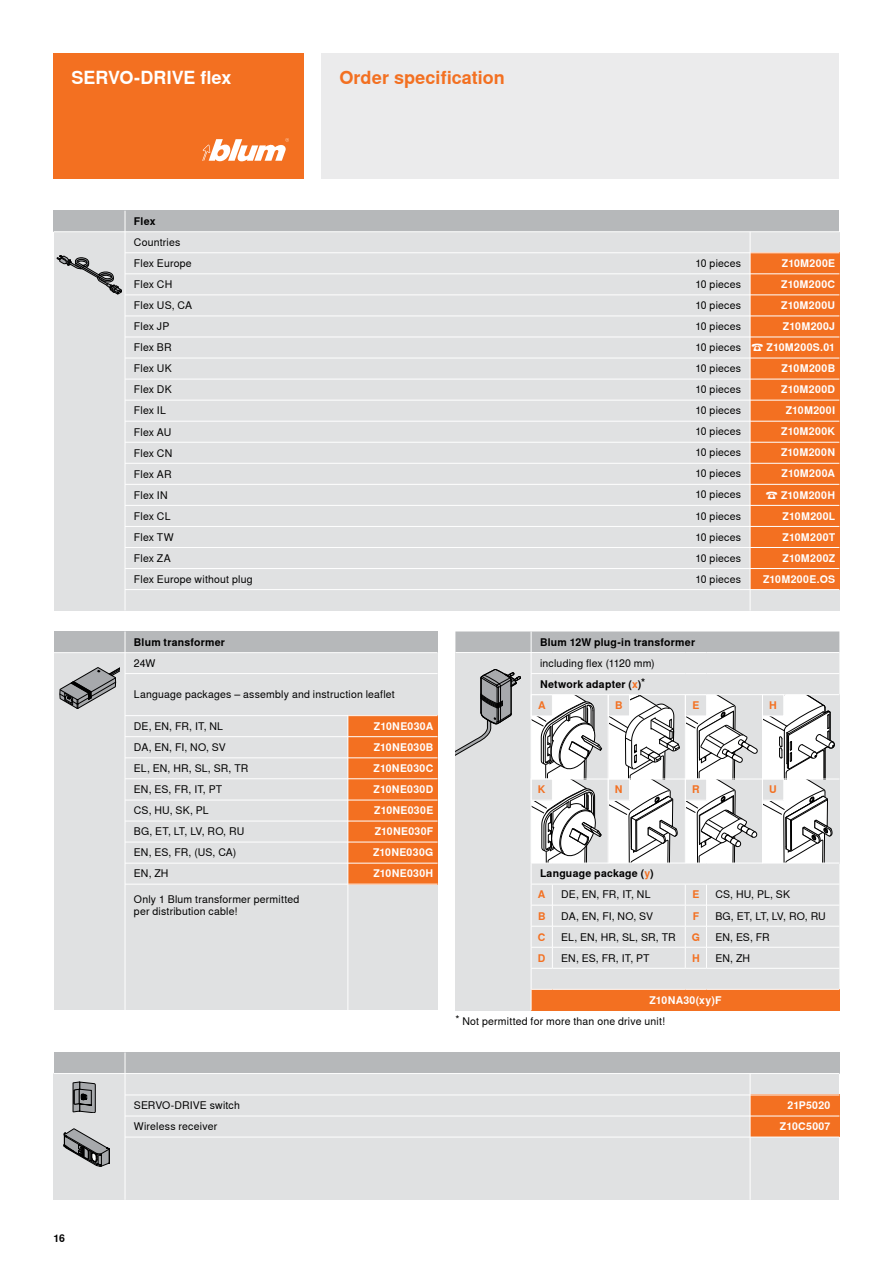
<style>
.page{position:relative;width:893px;height:1263px;background:#fff}
.page>*{position:absolute;margin:0;border:0;box-sizing:border-box;transform-origin:0 0}
.t1{font:700 18px "Nimbus Sans Global";letter-spacing:.005em;color:#f37021}
.t2{font:700 18px "Nimbus Sans Global";letter-spacing:-.01em;color:#fff}
.t3{font:10.5px/21px "Nimbus Sans Global";letter-spacing:.015em;color:#000}
.t4{font:700 10.5px/21px "Nimbus Sans Global";letter-spacing:.03em;color:#fff;text-align:right}
.t5{font:700 10.5px/21px "Nimbus Sans Global";letter-spacing:.02em;color:#000}
.t6{font:700 10.5px "Nimbus Sans Global";color:#f37021}
.s1{font-weight:700}
.s2{font-weight:700;color:#f37021}
.s3{color:#f37021}
</style>
<div class="page">
<div style="left:54px;top:54px;width:250px;height:125px;background:#f37021"></div>
<div style="left:321px;top:54px;width:518px;height:125px;background:#ebebec"></div>
<svg style="left:202px;top:138px;width:87px;height:23px"></svg>
<div style="left:54px;top:232px;width:785px;height:378px;background:#e0e1e2"></div>
<div style="left:54px;top:1073px;width:785px;height:127px;background:#e0e1e2"></div>
<div style="left:54px;top:652px;width:384px;height:358px;background:#e0e1e2"></div>
<div style="left:750px;top:1094px;width:89px;height:43px;background:#f37021"></div>
<div style="left:54px;top:211px;width:785px;height:21px;background:#b6b8ba"></div>
<div style="left:54px;top:631px;width:384px;height:21px;background:#b6b8ba"></div>
<div style="left:54px;top:1052px;width:785px;height:21px;background:#b6b8ba"></div>
<svg style="left:57px;top:255px;width:65px;height:39px"></svg>
<svg style="left:60px;top:667px;width:59px;height:42px"></svg>
<svg style="left:73px;top:1082px;width:23px;height:31px"></svg>
<svg style="left:64px;top:1128px;width:46px;height:39px"></svg>
<div style="left:750px;top:295px;width:89px;height:21px;background:#f37021"></div>
<div style="left:750px;top:274px;width:89px;height:21px;background:#f37021"></div>
<div style="left:750px;top:358px;width:89px;height:21px;background:#f37021"></div>
<div style="left:750px;top:379px;width:89px;height:21px;background:#f37021"></div>
<div style="left:750px;top:400px;width:89px;height:21px;background:#f37021"></div>
<div style="left:750px;top:421px;width:89px;height:21px;background:#f37021"></div>
<div style="left:750px;top:316px;width:89px;height:21px;background:#f37021"></div>
<div style="left:750px;top:337px;width:89px;height:21px;background:#f37021"></div>
<div style="left:750px;top:253px;width:89px;height:21px;background:#f37021"></div>
<div style="left:750px;top:442px;width:89px;height:21px;background:#f37021"></div>
<div style="left:348px;top:716px;width:90px;height:21px;background:#f37021"></div>
<div style="left:348px;top:737px;width:90px;height:21px;background:#f37021"></div>
<div style="left:348px;top:758px;width:90px;height:21px;background:#f37021"></div>
<div style="left:348px;top:779px;width:90px;height:21px;background:#f37021"></div>
<div style="left:348px;top:842px;width:90px;height:21px;background:#f37021"></div>
<div style="left:348px;top:863px;width:90px;height:21px;background:#f37021"></div>
<div style="left:348px;top:800px;width:90px;height:21px;background:#f37021"></div>
<div style="left:348px;top:821px;width:90px;height:21px;background:#f37021"></div>
<svg style="left:455px;top:451px;width:384px;height:559px"></svg>
<hr style="left:54px;top:1073px;width:785px;height:1px;background:#fff">
<hr style="left:125px;top:1094px;width:714px;height:1px;background:#fff">
<hr style="left:125px;top:1116px;width:714px;height:1px;background:#fff">
<hr style="left:125px;top:1137px;width:714px;height:1px;background:#fff">
<hr style="left:125px;top:1052px;width:1px;height:148px;background:#fff">
<hr style="left:750px;top:1073px;width:1px;height:127px;background:#fff">
<hr style="left:125px;top:337px;width:714px;height:1px;background:#fff">
<hr style="left:125px;top:273px;width:714px;height:1px;background:#fff">
<hr style="left:125px;top:252px;width:714px;height:1px;background:#fff">
<hr style="left:125px;top:358px;width:714px;height:1px;background:#fff">
<hr style="left:125px;top:294px;width:714px;height:1px;background:#fff">
<hr style="left:125px;top:379px;width:714px;height:1px;background:#fff">
<hr style="left:125px;top:316px;width:714px;height:1px;background:#fff">
<hr style="left:125px;top:400px;width:714px;height:1px;background:#fff">
<hr style="left:125px;top:421px;width:714px;height:1px;background:#fff">
<hr style="left:125px;top:442px;width:714px;height:1px;background:#fff">
<hr style="left:125px;top:463px;width:714px;height:1px;background:#fff">
<hr style="left:125px;top:484px;width:714px;height:1px;background:#fff">
<hr style="left:125px;top:505px;width:714px;height:1px;background:#fff">
<hr style="left:125px;top:526px;width:714px;height:1px;background:#fff">
<hr style="left:125px;top:547px;width:714px;height:1px;background:#fff">
<hr style="left:125px;top:568px;width:714px;height:1px;background:#fff">
<hr style="left:750px;top:232px;width:1px;height:379px;background:#fff">
<hr style="left:54px;top:231px;width:785px;height:1px;background:#fff">
<hr style="left:125px;top:589px;width:714px;height:1px;background:#fff">
<hr style="left:125px;top:211px;width:1px;height:399px;background:#fff">
<hr style="left:125px;top:631px;width:1px;height:379px;background:#fff">
<hr style="left:125px;top:673px;width:313px;height:1px;background:#fff">
<hr style="left:54px;top:652px;width:384px;height:1px;background:#fff">
<hr style="left:347px;top:716px;width:1px;height:294px;background:#fff">
<hr style="left:125px;top:863px;width:313px;height:1px;background:#fff">
<hr style="left:125px;top:884px;width:313px;height:1px;background:#fff">
<hr style="left:125px;top:715px;width:313px;height:1px;background:#fff">
<hr style="left:125px;top:736px;width:313px;height:1px;background:#fff">
<hr style="left:125px;top:757px;width:313px;height:1px;background:#fff">
<hr style="left:125px;top:778px;width:313px;height:1px;background:#fff">
<hr style="left:125px;top:800px;width:313px;height:1px;background:#fff">
<hr style="left:125px;top:821px;width:313px;height:1px;background:#fff">
<hr style="left:125px;top:842px;width:313px;height:1px;background:#fff">
<hr style="left:608px;top:695px;width:1px;height:168px;background:#fff">
<hr style="left:531px;top:779px;width:308px;height:1px;background:#fff">
<hr style="left:762px;top:695px;width:1px;height:168px;background:#fff">
<hr style="left:685px;top:695px;width:1px;height:168px;background:#fff">
<h1 class="t2" style="left:71px;top:67px;width:161px">SERVO-DRIVE flex</h1>
<h1 class="t1" style="left:339px;top:67px;width:167px">Order specification</h1>
<p class="t5" style="left:134px;top:211px;width:23px">Flex</p>
<p class="t3" style="left:134px;top:232px;width:48px">Countries</p>
<p class="t3" style="left:134px;top:253px;width:59px">Flex Europe</p>
<p class="t3" style="left:134px;top:274px;width:40px">Flex CH</p>
<p class="t3" style="left:134px;top:295px;width:60px">Flex US, CA</p>
<p class="t3" style="left:134px;top:316px;width:37px">Flex JP</p>
<p class="t3" style="left:134px;top:337px;width:39px">Flex BR</p>
<p class="t3" style="left:134px;top:358px;width:39px">Flex UK</p>
<p class="t3" style="left:134px;top:379px;width:39px">Flex DK<br>Flex IL<br>Flex AU</p>
<p class="t3" style="left:134px;top:442px;width:41px">Flex CN<br>Flex AR<br>Flex IN<br>Flex CL<br>Flex TW<br>Flex ZA</p>
<p class="t3" style="left:134px;top:569px;width:120px">Flex Europe without plug</p>
<p class="t5" style="left:134px;top:632px;width:93px">Blum transformer</p>
<p class="t3" style="left:134px;top:653px;width:23px">24W</p>
<p class="t3" style="left:134px;top:684px;width:262px">Language packages – assembly and instruction leaflet</p>
<p class="t3" style="left:134px;top:716px;width:116px">DE, EN, FR, IT, NL<br>DA, EN, FI, NO, SV<br>EL, EN, HR, SL, SR, TR<br>EN, ES, FR, IT, PT</p>
<p class="t4" style="left:374px;top:716px;width:61px;text-align:justify">Z10NE030A Z10NE030B Z10NE030C Z10NE030D</p>
<p class="t3" style="left:134px;top:800px;width:112px">CS, HU, SK, PL<br>BG, ET, LT, LV, RO, RU</p>
<p class="t4" style="left:374px;top:800px;width:61px;text-align:left">Z10NE030E<br>Z10NE030F</p>
<p class="t3" style="left:134px;top:842px;width:104px">EN, ES, FR, (US, CA)<br>EN, ZH</p>
<p class="t4" style="left:373px;top:842px;width:62px;text-align:left">Z10NE030G<br>Z10NE030H</p>
<p class="t3" style="left:134px;top:893px;width:167px;line-height:12.6px">Only 1 Blum transformer permitted per distribution cable!</p>
<p class="t3" style="left:695px;top:253px;width:47px;text-align:justify">10 pieces 10 pieces 10 pieces 10 pieces 10 pieces 10 pieces 10 pieces 10 pieces 10 pieces 10 pieces 10 pieces 10 pieces 10 pieces 10 pieces 10 pieces 10 pieces</p>
<p class="t4" style="left:782px;top:253px;width:55px">Z10M200E</p>
<p class="t4" style="left:781px;top:274px;width:55px">Z10M200C</p>
<p class="t4" style="left:781px;top:295px;width:55px">Z10M200U</p>
<p class="t4" style="left:783px;top:316px;width:54px">Z10M200J</p>
<p class="t4" style="left:751px;top:337px;width:85px">☎ Z10M200S.01</p>
<p class="t4" style="left:781px;top:358px;width:55px;text-align:center">Z10M200B<br>Z10M200D<br>Z10M200I<br>Z10M200K</p>
<p class="t4" style="left:766px;top:442px;width:71px">Z10M200N<br>Z10M200A<br>☎ Z10M200H<br>Z10M200L<br>Z10M200T<br>Z10M200Z</p>
<p class="t4" style="left:763px;top:569px;width:74px">Z10M200E.OS</p>
<p class="t5" style="left:540px;top:631px;width:157px">Blum 12W plug-in transformer</p>
<p class="t3" style="left:540px;top:653px;width:116px">including flex (1120 mm)<br><span class="s1">Network adapter (</span><span class="s2">x</span><span class="s1">)</span><sup>*</sup></p>
<p class="t6" style="left:538px;top:699px;width:9px">A</p>
<p class="t6" style="left:615px;top:699px;width:9px">B</p>
<p class="t6" style="left:692px;top:699px;width:8px">E</p>
<p class="t6" style="left:769px;top:699px;width:9px">H</p>
<p class="t6" style="left:538px;top:784px;width:9px">K</p>
<p class="t6" style="left:615px;top:784px;width:9px">N</p>
<p class="t6" style="left:692px;top:784px;width:9px">R</p>
<p class="t6" style="left:769px;top:784px;width:9px">U</p>
<p class="t5" style="left:538px;top:863px;width:117px">Language package (<span class="s3">y</span>)<br><span class="s3">A</span></p>
<p class="t3" style="left:561px;top:884px;width:91px">DE, EN, FR, IT, NL</p>
<p class="t6" style="left:692px;top:889px;width:8px">E</p>
<p class="t3" style="left:715px;top:884px;width:76px">CS, HU, PL, SK</p>
<p class="t6" style="left:538px;top:910px;width:9px">B</p>
<p class="t3" style="left:561px;top:905px;width:93px">DA, EN, FI, NO, SV</p>
<p class="t6" style="left:693px;top:910px;width:8px">F</p>
<p class="t3" style="left:715px;top:905px;width:112px">BG, ET, LT, LV, RO, RU</p>
<p class="t6" style="left:538px;top:931px;width:9px">C</p>
<p class="t3" style="left:561px;top:926px;width:116px">EL, EN, HR, SL, SR, TR</p>
<p class="t6" style="left:692px;top:931px;width:10px">G</p>
<p class="t3" style="left:715px;top:926px;width:56px">EN, ES, FR</p>
<p class="t6" style="left:538px;top:952px;width:9px">D</p>
<p class="t3" style="left:561px;top:947px;width:90px">EN, ES, FR, IT, PT</p>
<p class="t6" style="left:692px;top:952px;width:9px">H</p>
<p class="t3" style="left:715px;top:947px;width:36px">EN, ZH</p>
<p class="t4" style="left:649px;top:990px;width:74px">Z10NA30(xy)F</p>
<p class="t5" style="left:54px;top:1228px;width:13px">16</p>
<p class="t3" style="left:134px;top:1095px;width:108px">SERVO-DRIVE switch<br>Wireless receiver</p>
<p class="t3" style="left:455px;top:1010px;width:211px">* Not permitted for more than one drive unit!</p>
<p class="t4" style="left:780px;top:1095px;width:52px">21P5020<br>Z10C5007</p>
</div>
